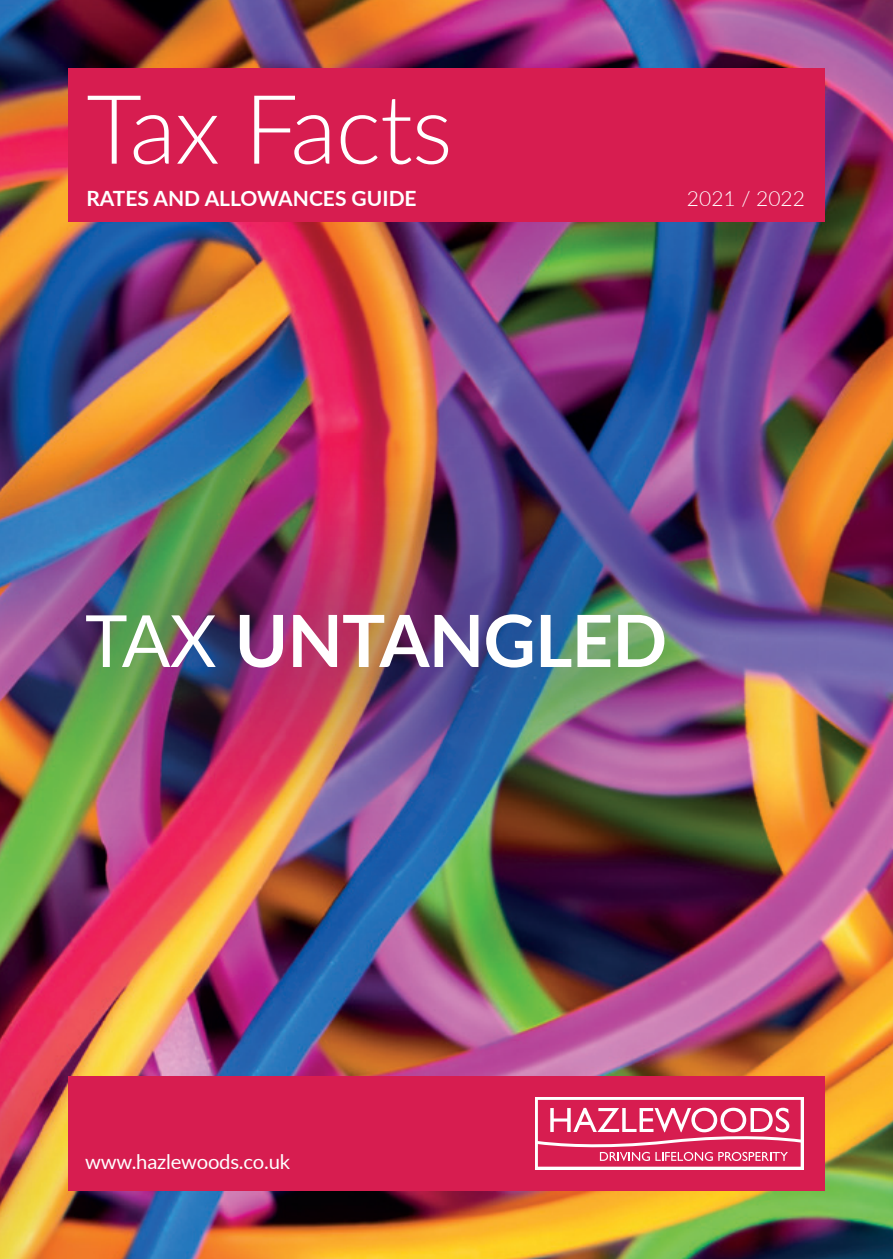
<style>
.page{position:relative;width:893px;height:1259px;background:#fff}
.page>*{position:absolute;margin:0;border:0;box-sizing:border-box;transform-origin:0 0}
.t1{font:300 96px "Lato";letter-spacing:-.01em;color:#fff}
.t2{font:700 72px "Lato";letter-spacing:-.01em;color:#fff}
.t3{font:700 21px "Lato";color:#fff}
.t4{font:300 21px "Lato";color:#fff}
.t5{font:20.4px "Lato";letter-spacing:-.01em;color:#fff}
.s1{font-weight:400}
</style>
<div class="page">
<img style="left:0;top:0;width:893px;height:1259px">
<div style="left:0;top:438px;width:830px;height:404px;background:#344176;opacity:.6"></div>
<div style="left:0;top:911px;width:130px;height:348px;background:#344176;opacity:.6"></div>
<div style="left:68px;top:68px;width:757px;height:153px;background:#d71d50"></div>
<div style="left:68px;top:1076px;width:757px;height:115px;background:#d71d50"></div>
<div style="left:535px;top:1097px;width:269px;height:72px;background:linear-gradient(to right,#fcf3f5,#fdf3f6)"></div>
<svg style="left:538px;top:1100px;width:263px;height:66px"></svg>
<p class="t1" style="left:86px;top:62px;width:368px">Tax Facts</p>
<p class="t3" style="left:86px;top:183px;width:332px">RATES AND ALLOWANCES GUIDE</p>
<p class="t4" style="left:687px;top:184px;width:119px">2021 / 2022</p>
<p class="t2" style="left:85px;top:588px;width:584px"><span class="s1">TAX</span> UNTANGLED</p>
<p class="t5" style="left:85px;top:1147px;width:207px">www.hazlewoods.co.uk</p>
</div>
